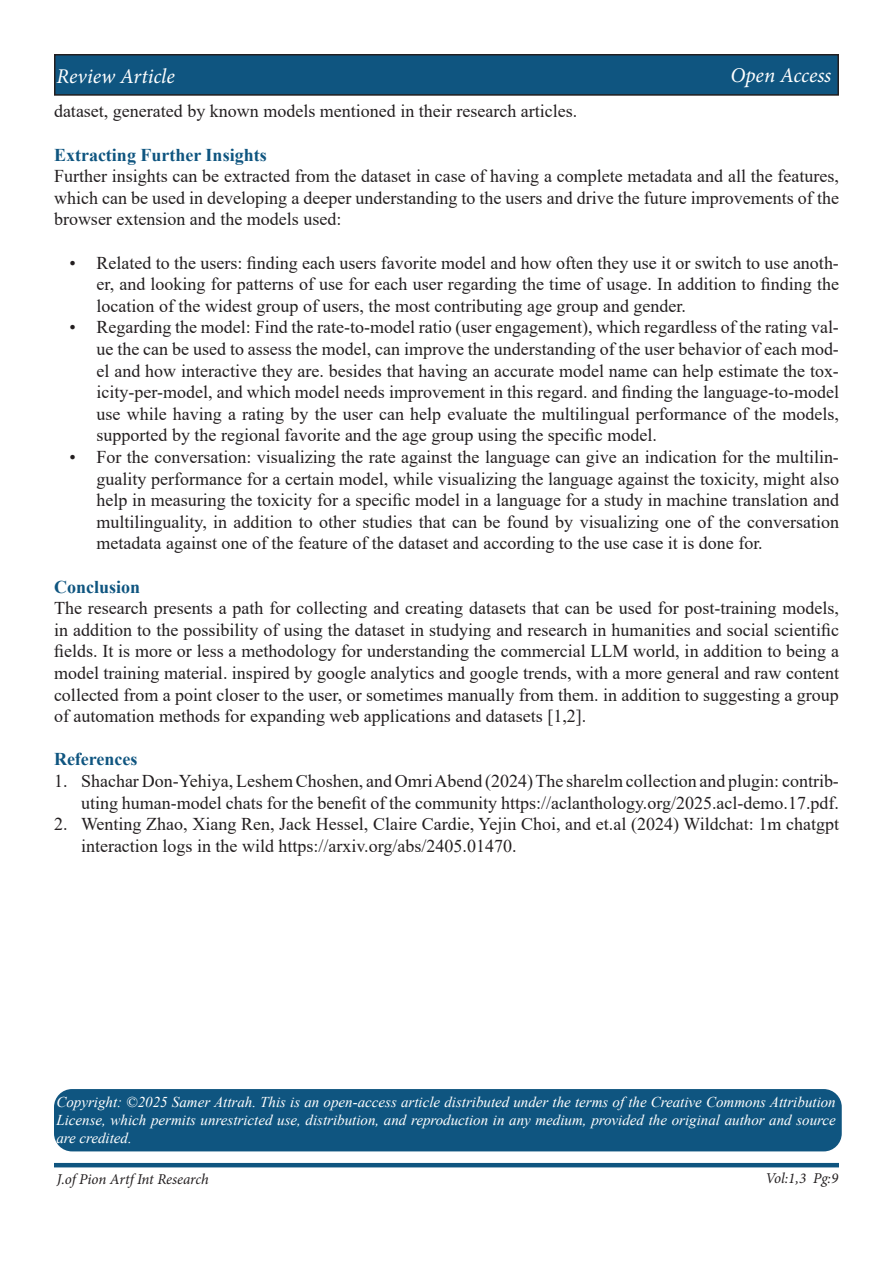
<style>
.page{position:relative;width:893px;height:1263px;background:#fff}
.page>*{position:absolute;margin:0;border:0;box-sizing:border-box;transform-origin:0 0}
.t1{font:italic 21px "Minion Pro";letter-spacing:-.005em;color:#fff}
.t2{font:18px/21.6px "Times New Roman";color:#231f20;text-align:justify}
.t3{font:700 18px "Times New Roman";color:#0f5580}
.t4{font:italic 15px/18px "Times New Roman";color:#fff;text-align:justify}
.t5{font:italic 15px "Minion Pro";letter-spacing:-.01em;color:#231f20}
</style>
<div class="page">
<div style="left:55px;top:55px;width:783px;height:40px;background:#0f5580"></div>
<div style="left:54px;top:54px;width:785px;height:42px;border:2px solid #231f20"></div>
<hr style="left:54px;top:1163px;width:785px;height:4px;background:#0f5580">
<div style="left:54px;top:1089px;width:788px;height:62px;background:#0f5580;border-radius:18px"></div>
<p class="t1" style="left:57px;top:62px;width:120px">Review Article</p>
<p class="t1" style="left:730px;top:61px;width:102px">Open Access</p>
<p class="t2" style="left:54px;top:100px;width:525px">dataset, generated by known models mentioned in their research articles.</p>
<p class="t3" style="left:54px;top:142px;width:214px">Extracting Further Insights</p>
<p class="t2" style="left:54px;top:165px;width:786px">Further insights can be extracted from the dataset in case of having a complete metadata and all the features, which can be used in developing a deeper understanding to the users and drive the future improvements of the browser extension and the models used:</p>
<p class="t2" style="left:97px;top:251px;width:744px;text-indent:-27px">• Related to the users: finding each users favorite model and how often they use it or switch to use anoth&shy;er, and looking for patterns of use for each user regarding the time of usage. In addition to finding the location of the widest group of users, the most contributing age group and gender.</p>
<p class="t2" style="left:97px;top:316px;width:744px;text-indent:-27px">• Regarding the model: Find the rate-to-model ratio (user engagement), which regardless of the rating val&shy;ue the can be used to assess the model, can improve the understanding of the user behavior of each mod&shy;el and how interactive they are. besides that having an accurate model name can help estimate the tox&shy;icity-per-model, and which model needs improvement in this regard. and finding the language-to-model use while having a rating by the user can help evaluate the multilingual performance of the models, supported by the regional favorite and the age group using the specific model.</p>
<p class="t2" style="left:97px;top:446px;width:744px;text-indent:-27px">• For the conversation: visualizing the rate against the language can give an indication for the multilin&shy;guality performance for a certain model, while visualizing the language against the toxicity, might also help in measuring the toxicity for a specific model in a language for a study in machine translation and multilinguality, in addition to other studies that can be found by visualizing one of the conversation metadata against one of the feature of the dataset and according to the use case it is done for.</p>
<p class="t3" style="left:54px;top:574px;width:88px">Conclusion</p>
<p class="t2" style="left:54px;top:597px;width:786px">The research presents a path for collecting and creating datasets that can be used for post-training models, in addition to the possibility of using the dataset in studying and research in humanities and social scientific fields. It is more or less a methodology for understanding the commercial LLM world, in addition to being a model training material. inspired by google analytics and google trends, with a more general and raw content collected from a point closer to the user, or sometimes manually from them. in addition to suggesting a group of automation methods for expanding web applications and datasets [1,2].</p>
<p class="t3" style="left:54px;top:746px;width:85px">References</p>
<p class="t2" style="left:54px;top:770px;width:786px;text-align:right">1. Shachar Don-Yehiya, Leshem Choshen, and Omri Abend (2024) The sharelm collection and plugin: contrib&shy;uting human-model chats for the benefit of the community https://aclanthology.org/2025.acl-demo.17.pdf.</p>
<p class="t2" style="left:81px;top:813px;width:759px;text-indent:-27px">2. Wenting Zhao, Xiang Ren, Jack Hessel, Claire Cardie, Yejin Choi, and et.al (2024) Wildchat: 1m chatgpt interaction logs in the wild https://arxiv.org/abs/2405.01470.</p>
<p class="t4" style="left:56px;top:1093px;width:781px">Copyright: ©2025 Samer Attrah. This is an open-access article distributed under the terms of the Creative Commons Attribution License, which permits unrestricted use, distribution, and reproduction in any medium, provided the original author and source are credited.</p>
<p class="t5" style="left:57px;top:1169px;width:153px">J.of Pion Artf Int Research</p>
<p class="t5" style="left:765px;top:1167px;width:74px">Vol:1,3 Pg:9</p>
</div>
